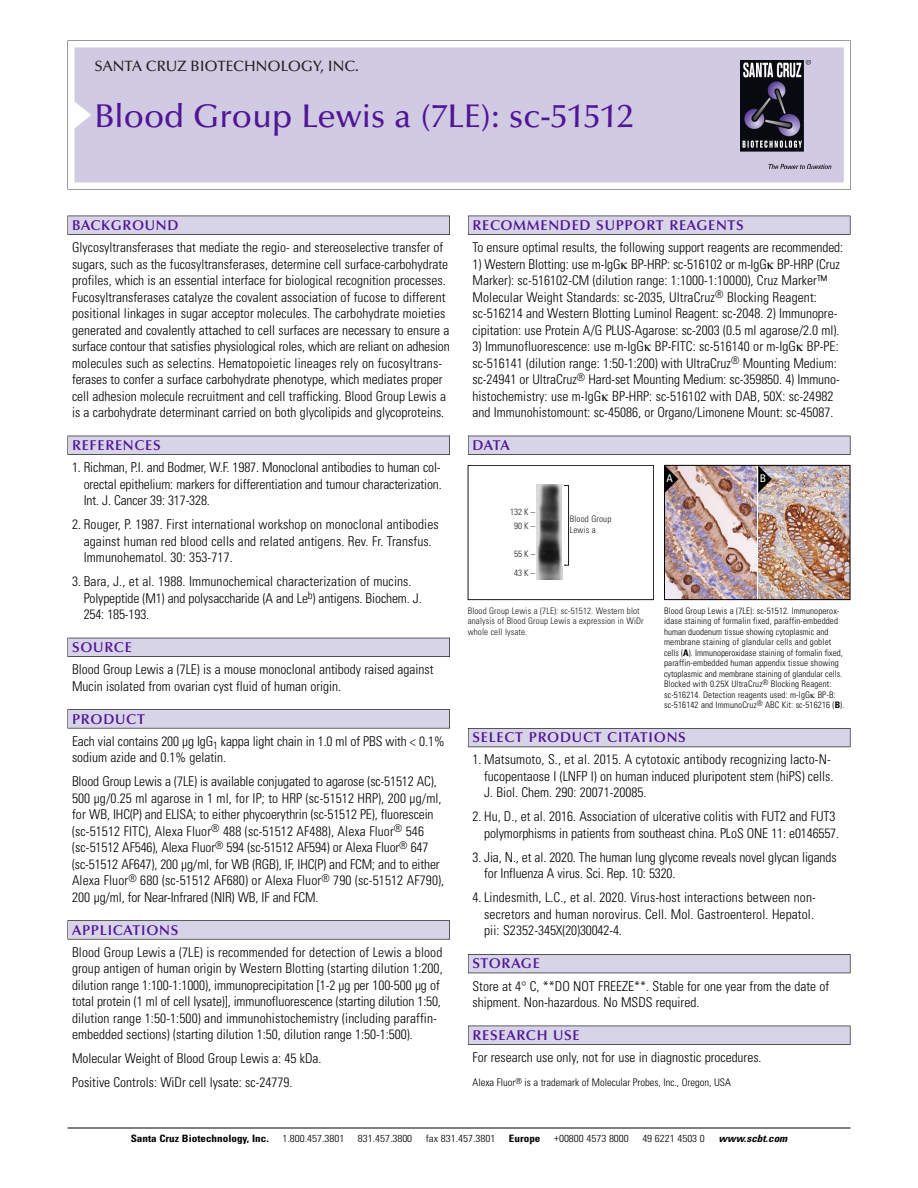
<style>
.page{position:relative;width:918px;height:1188px;background:#fff}
.page>*{position:absolute;margin:0;border:0;box-sizing:border-box;transform-origin:0 0}
.t1{font:500 33px "Optima";color:#511695}
.t2{font:500 15px "Optima";color:#231f20}
.t3{font:600 14.25px "Optima";letter-spacing:.05em;color:#511695}
.t4{font:300 condensed 13.5px/16.5px "Univers";color:#000}
.t5{font:300 condensed 10.5px "Univers";color:#000}
.t6{font:condensed 10.5px "Univers";color:#fff}
.t7{font:300 condensed 10.2px "Univers";color:#000;scale:1.1 1}
.t8{font:700 condensed 10.2px "Univers";color:#000;scale:1.1 1}
.t9{font:italic 700 condensed 10.2px "Univers";color:#000;scale:1.1 1}
.t10{font:300 condensed 9px/10.5px "Univers";letter-spacing:.015em;color:#000}
.t11{font:300 condensed 9px/10.5px "Univers";letter-spacing:.015em;color:#191919}
.s1{font-weight:700}
</style>
<div class="page">
<svg style="left:74px;top:41px;width:777px;height:148px"></svg>
<div style="left:74px;top:47px;width:770px;height:135px;background:#d1cae3"></div>
<img style="left:741px;top:60px;width:90px;height:108px">
<div style="left:68px;top:216px;width:382px;height:19px;background:#535256"></div>
<div style="left:68px;top:216px;width:381px;height:18px;background:#d7d4e8"></div>
<div style="left:68px;top:436px;width:382px;height:19px;background:#525156"></div>
<div style="left:68px;top:436px;width:381px;height:18px;background:#d7d4e8"></div>
<div style="left:68px;top:638px;width:382px;height:19px;background:#515057"></div>
<div style="left:68px;top:638px;width:381px;height:18px;background:#d7d4e8"></div>
<div style="left:68px;top:709px;width:382px;height:19px;background:#575659"></div>
<div style="left:68px;top:710px;width:381px;height:18px;background:#d7d4e8"></div>
<svg style="left:68px;top:920px;width:382px;height:20px"></svg>
<div style="left:68px;top:921px;width:381px;height:18px;background:#d7d4e8"></div>
<div style="left:468px;top:216px;width:382px;height:19px;background:#535256"></div>
<div style="left:468px;top:216px;width:382px;height:18px;background:#d7d4e8"></div>
<div style="left:468px;top:436px;width:382px;height:19px;background:#525156"></div>
<div style="left:468px;top:436px;width:382px;height:18px;background:#d7d4e8"></div>
<div style="left:468px;top:728px;width:382px;height:19px;background:#55545b"></div>
<div style="left:468px;top:729px;width:382px;height:18px;background:#d7d4e8"></div>
<div style="left:468px;top:954px;width:382px;height:19px;background:#525158"></div>
<div style="left:468px;top:955px;width:382px;height:18px;background:#d7d4e8"></div>
<div style="left:468px;top:1026px;width:382px;height:19px;background:#535256"></div>
<div style="left:468px;top:1026px;width:382px;height:18px;background:#d7d4e8"></div>
<hr style="left:68px;top:1128px;width:782px;height:1px;background:#000">
<div style="left:468px;top:465px;width:186px;height:135px;border:1px solid #191919"></div>
<img style="left:536px;top:485px;width:26px;height:95px">
<div style="left:564px;top:485px;width:5px;height:80px;border:1px solid #191919"></div>
<img style="left:758px;top:467px;width:90px;height:131px">
<img style="left:666px;top:467px;width:90px;height:131px">
<div style="left:664px;top:465px;width:186px;height:135px;border:1px solid #000"></div>
<svg style="left:758px;top:466px;width:14px;height:27px"></svg>
<svg style="left:665px;top:466px;width:13px;height:27px"></svg>
<p class="t2" style="left:94px;top:60px;width:266px">SANTA CRUZ BIOTECHNOLOGY, INC.</p>
<p class="t1" style="left:94px;top:102px;width:541px">Blood Group Lewis a (7LE): sc-51512</p>
<p class="t3" style="left:72px;top:219px;width:108px">BACKGROUND</p>
<p class="t4" style="left:72px;top:240px;width:379px">Glycosyltransferases that mediate the regio- and stereoselective transfer of sugars, such as the fucosyltransferases, determine cell surface-carbohydrate profiles, which is an essential interface for biological recognition processes.<br>Fucosyltransferases catalyze the covalent association of fucose to different positional linkages in sugar acceptor molecules. The carbohydrate moieties generated and covalently attached to cell surfaces are necessary to ensure a surface contour that satisfies physiological roles, which are reliant on adhesion molecules such as selectins. Hematopoietic lineages rely on fucosyltrans&shy;ferases to confer a surface carbohydrate phenotype, which mediates proper cell adhesion molecule recruitment and cell trafficking. Blood Group Lewis a is a carbohydrate determinant carried on both glycolipids and glycoproteins.</p>
<p class="t3" style="left:72px;top:439px;width:90px">REFERENCES</p>
<p class="t4" style="left:84px;top:460px;width:360px;text-align:justify;text-indent:-12px">1. Richman, P.I. and Bodmer, W.F. 1987. Monoclonal antibodies to human col&shy;orectal epithelium: markers for differentiation and tumour characterization.<br>Int. J. Cancer 39: 317-328.</p>
<p class="t4" style="left:84px;top:517px;width:357px;text-indent:-12px">2. Rouger, P. 1987. First international workshop on monoclonal antibodies against human red blood cells and related antigens. Rev. Fr. Transfus.<br>Immunohematol. 30: 353-717.</p>
<p class="t4" style="left:84px;top:574px;width:340px;text-indent:-12px">3. Bara, J., et al. 1988. Immunochemical characterization of mucins.<br>Polypeptide (M1) and polysaccharide (A and Le<sup>b</sup>) antigens. Biochem. J.<br>254: 185-193.</p>
<p class="t3" style="left:72px;top:641px;width:61px">SOURCE</p>
<p class="t4" style="left:72px;top:663px;width:363px">Blood Group Lewis a (7LE) is a mouse monoclonal antibody raised against<br>Mucin isolated from ovarian cyst fluid of human origin.</p>
<p class="t3" style="left:72px;top:713px;width:74px">PRODUCT</p>
<p class="t4" style="left:72px;top:734px;width:374px">Each vial contains 200 µg IgG<sub>1</sub> kappa light chain in 1.0 ml of PBS with &lt; 0.1% sodium azide and 0.1% gelatin.</p>
<p class="t4" style="left:72px;top:775px;width:374px">Blood Group Lewis a (7LE) is available conjugated to agarose (sc-51512 AC), 500 µg/0.25 ml agarose in 1 ml, for IP; to HRP (sc-51512 HRP), 200 µg/ml, for WB, IHC(P) and ELISA; to either phycoerythrin (sc-51512 PE), fluorescein (sc-51512 FITC), Alexa Fluor<sup>®</sup> 488 (sc-51512 AF488), Alexa Fluor<sup>®</sup> 546 (sc-51512 AF546), Alexa Fluor<sup>®</sup> 594 (sc-51512 AF594) or Alexa Fluor<sup>®</sup> 647 (sc-51512 AF647), 200 µg/ml, for WB (RGB), IF, IHC(P) and FCM; and to either Alexa Fluor<sup>®</sup> 680 (sc-51512 AF680) or Alexa Fluor<sup>®</sup> 790 (sc-51512 AF790), 200 µg/ml, for Near-Infrared (NIR) WB, IF and FCM.</p>
<p class="t3" style="left:72px;top:924px;width:108px">APPLICATIONS</p>
<p class="t4" style="left:72px;top:945px;width:372px">Blood Group Lewis a (7LE) is recommended for detection of Lewis a blood group antigen of human origin by Western Blotting (starting dilution 1:200, dilution range 1:100-1:1000), immunoprecipitation [1-2 µg per 100-500 µg of total protein (1 ml of cell lysate)], immunofluorescence (starting dilution 1:50, dilution range 1:50-1:500) and immunohistochemistry (including paraffin&shy;embedded sections) (starting dilution 1:50, dilution range 1:50-1:500).</p>
<p class="t4" style="left:72px;top:1052px;width:251px">Molecular Weight of Blood Group Lewis a: 45 kDa.</p>
<p class="t4" style="left:72px;top:1076px;width:222px">Positive Controls: WiDr cell lysate: sc-24779.</p>
<p class="t3" style="left:473px;top:219px;width:273px">RECOMMENDED SUPPORT REAGENTS</p>
<p class="t4" style="left:473px;top:240px;width:372px">To ensure optimal results, the following support reagents are recommended:</p>
<p class="t4" style="left:473px;top:257px;width:369px">1) Western Blotting: use m-IgG BP-HRP: sc-516102 or m-IgG BP-HRP (Cruz Marker): sc-516102-CM (dilution range: 1:1000-1:10000), Cruz Marker™ Molecular Weight Standards: sc-2035, UltraCruz<sup>®</sup> Blocking Reagent: sc-516214 and Western Blotting Luminol Reagent: sc-2048. 2) Immunopre&shy;cipitation: use Protein A/G PLUS-Agarose: sc-2003 (0.5 ml agarose/2.0 ml).</p>
<p class="t4" style="left:473px;top:339px;width:369px">3) Immunofluorescence: use m-IgG BP-FITC: sc-516140 or m-IgG BP-PE: sc-516141 (dilution range: 1:50-1:200) with UltraCruz<sup>®</sup> Mounting Medium: sc-24941 or UltraCruz<sup>®</sup> Hard-set Mounting Medium: sc-359850. 4) Immuno&shy;histochemistry: use m-IgG BP-HRP: sc-516102 with DAB, 50X: sc-24982 and Immunohistomount: sc-45086, or Organo/Limonene Mount: sc-45087.</p>
<p class="t3" style="left:473px;top:439px;width:39px">DATA</p>
<p class="t11" style="left:510px;top:506px;width:26px;line-height:13.5px;text-align:center">132 K –<br>90K–</p>
<p class="t11" style="left:514px;top:546px;width:22px;line-height:18.6px">55K–<br>43K–</p>
<p class="t11" style="left:570px;top:515px;width:43px">Blood Group<br>Lewis a</p>
<p class="t11" style="left:468px;top:606px;width:178px">Blood Group Lewis a (7LE): sc-51512. Western blot analysis of Blood Group Lewis a expression in WiDr whole cell lysate.</p>
<p class="t6" style="left:666px;top:474px;width:8px">A</p>
<p class="t6" style="left:760px;top:474px;width:8px">B</p>
<p class="t10" style="left:664px;top:606px;width:182px">Blood Group Lewis a (7LE): sc-51512. Immunoperox&shy;idase staining of formalin fixed, paraffin-embedded human duodenum tissue showing cytoplasmic and membrane staining of glandular cells and goblet cells (<span class="s1">A</span>). Immunoperoxidase staining of formalin fixed, paraffin-embedded human appendix tissue showing cytoplasmic and membrane staining of glandular cells.<br>Blocked with 0.25X UltraCruz<sup>®</sup> Blocking Reagent: sc-516214. Detection reagents used: m-IgG BP-B: sc-516142 and ImmunoCruz<sup>®</sup> ABC Kit: sc-516216 (<span class="s1">B</span>).</p>
<p class="t3" style="left:473px;top:732px;width:215px">SELECT PRODUCT CITATIONS</p>
<p class="t4" style="left:484px;top:753px;width:351px;text-indent:-12px">1. Matsumoto, S., et al. 2015. A cytotoxic antibody recognizing lacto-N&shy;fucopentaose I (LNFP I) on human induced pluripotent stem (hiPS) cells.<br>J. Biol. Chem. 290: 20071-20085.</p>
<p class="t4" style="left:473px;top:810px;width:368px;text-align:right">2. Hu, D., et al. 2016. Association of ulcerative colitis with FUT2 and FUT3 polymorphisms in patients from southeast china. PLoS ONE 11: e0146557.</p>
<p class="t4" style="left:484px;top:850px;width:354px;text-indent:-12px">3. Jia, N., et al. 2020. The human lung glycome reveals novel glycan ligands for Influenza A virus. Sci. Rep. 10: 5320.</p>
<p class="t4" style="left:484px;top:891px;width:333px;text-indent:-12px">4. Lindesmith, L.C., et al. 2020. Virus-host interactions between non&shy;secretors and human norovirus. Cell. Mol. Gastroenterol. Hepatol. pii: S2352-345X(20)30042-4.</p>
<p class="t3" style="left:473px;top:958px;width:69px">STORAGE</p>
<p class="t4" style="left:473px;top:979px;width:358px">Store at 4° C, **DO NOT FREEZE**. Stable for one year from the date of shipment. Non-hazardous. No MSDS required.</p>
<p class="t3" style="left:473px;top:1029px;width:109px">RESEARCH USE</p>
<p class="t4" style="left:473px;top:1050px;width:291px">For research use only, not for use in diagnostic procedures.</p>
<p class="t5" style="left:473px;top:1078px;width:260px">Alexa Fluor<sup>®</sup> is a trademark of Molecular Probes, Inc., Oregon, USA</p>
<p class="t8" style="left:131px;top:1135px;width:127px">Santa Cruz Biotechnology, Inc.</p>
<p class="t7" style="left:282px;top:1135px;width:58px">1.800.457.3801</p>
<p class="t7" style="left:358px;top:1135px;width:51px">831.457.3800</p>
<p class="t7" style="left:426px;top:1135px;width:65px">fax 831.457.3801</p>
<p class="t8" style="left:509px;top:1135px;width:30px">Europe</p>
<p class="t7" style="left:554px;top:1135px;width:69px">+00800 4573 8000</p>
<p class="t7" style="left:642px;top:1135px;width:58px">49 6221 4503 0</p>
<p class="t9" style="left:719px;top:1135px;width:66px">www.scbt.com</p>
</div>
